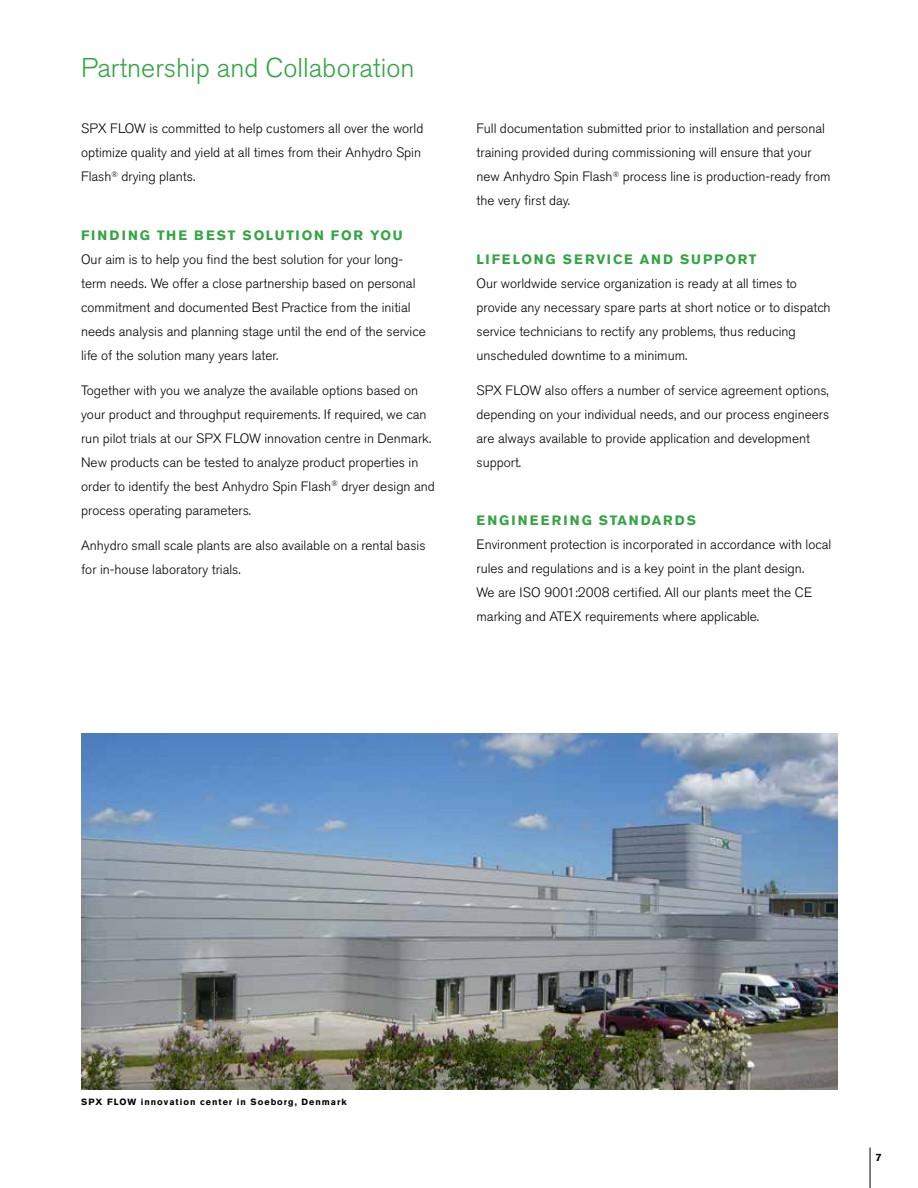
<style>
.page{position:relative;width:918px;height:1188px;background:#fff}
.page>*{position:absolute;margin:0;border:0;box-sizing:border-box;transform-origin:0 0}
.t1{font:300 27px "Akzidenz Grotesk Pro";color:#33a544}
.t2{font:300 13.5px/24px "Akzidenz Grotesk Pro";color:#000}
.t3{font:700 13.5px "Akzidenz Grotesk Pro";letter-spacing:.14em;color:#33a544}
.t4{font:700 13.5px "Akzidenz Grotesk Pro";letter-spacing:.12em;color:#33a544}
.t5{font:700 13.5px "Akzidenz Grotesk Pro";letter-spacing:.16em;color:#33a544}
.t6{font:700 10.5px "Akzidenz Grotesk BE";color:#000}
.t7{font:700 9px "Akzidenz Grotesk BE";letter-spacing:.11em;color:#000}
</style>
<div class="page">
<img style="left:81px;top:733px;width:757px;height:356px">
<hr style="left:870px;top:1148px;width:1px;height:40px;background:#000">
<h1 class="t1" style="left:81px;top:50px;width:335px">Partnership and Collaboration</h1>
<p class="t2" style="left:81px;top:117px;width:344px">SPX FLOW is committed to help customers all over the world optimize quality and yield at all times from their Anhydro Spin<br>Flash<sup>®</sup> drying plants.</p>
<p class="t3" style="left:81px;top:226px;width:323px">FINDING THE BEST SOLUTION FOR YOU</p>
<p class="t2" style="left:81px;top:247px;width:346px">Our aim is to help you find the best solution for your long&shy;term needs. We offer a close partnership based on personal commitment and documented Best Practice from the initial needs analysis and planning stage until the end of the service life of the solution many years later.</p>
<p class="t2" style="left:81px;top:378px;width:355px">Together with you we analyze the available options based on your product and throughput requirements. If required, we can run pilot trials at our SPX FLOW innovation centre in Denmark.<br>New products can be tested to analyze product properties in order to identify the best Anhydro Spin Flash<sup>®</sup> dryer design and process operating parameters.</p>
<p class="t2" style="left:81px;top:533px;width:346px">Anhydro small scale plants are also available on a rental basis for in-house laboratory trials.</p>
<p class="t2" style="left:477px;top:117px;width:356px">Full documentation submitted prior to installation and personal training provided during commissioning will ensure that your new Anhydro Spin Flash<sup>®</sup> process line is production-ready from the very first day.</p>
<p class="t4" style="left:477px;top:250px;width:281px">LIFELONG SERVICE AND SUPPORT</p>
<p class="t2" style="left:477px;top:271px;width:356px">Our worldwide service organization is ready at all times to provide any necessary spare parts at short notice or to dispatch service technicians to rectify any problems, thus reducing unscheduled downtime to a minimum.</p>
<p class="t2" style="left:477px;top:378px;width:354px">SPX FLOW also offers a number of service agreement options, depending on your individual needs, and our process engineers are always available to provide application and development support.</p>
<p class="t5" style="left:477px;top:512px;width:221px">ENGINEERING STANDARDS</p>
<p class="t2" style="left:477px;top:533px;width:356px">Environment protection is incorporated in accordance with local rules and regulations and is a key point in the plant design.<br>We are ISO 9001:2008 certified. All our plants meet the CE marking and ATEX requirements where applicable.</p>
<p class="t7" style="left:81px;top:1097px;width:267px">SPX FLOW innovation center in Soeborg, Denmark</p>
<p class="t6" style="left:876px;top:1151px;width:7px">7</p>
</div>
